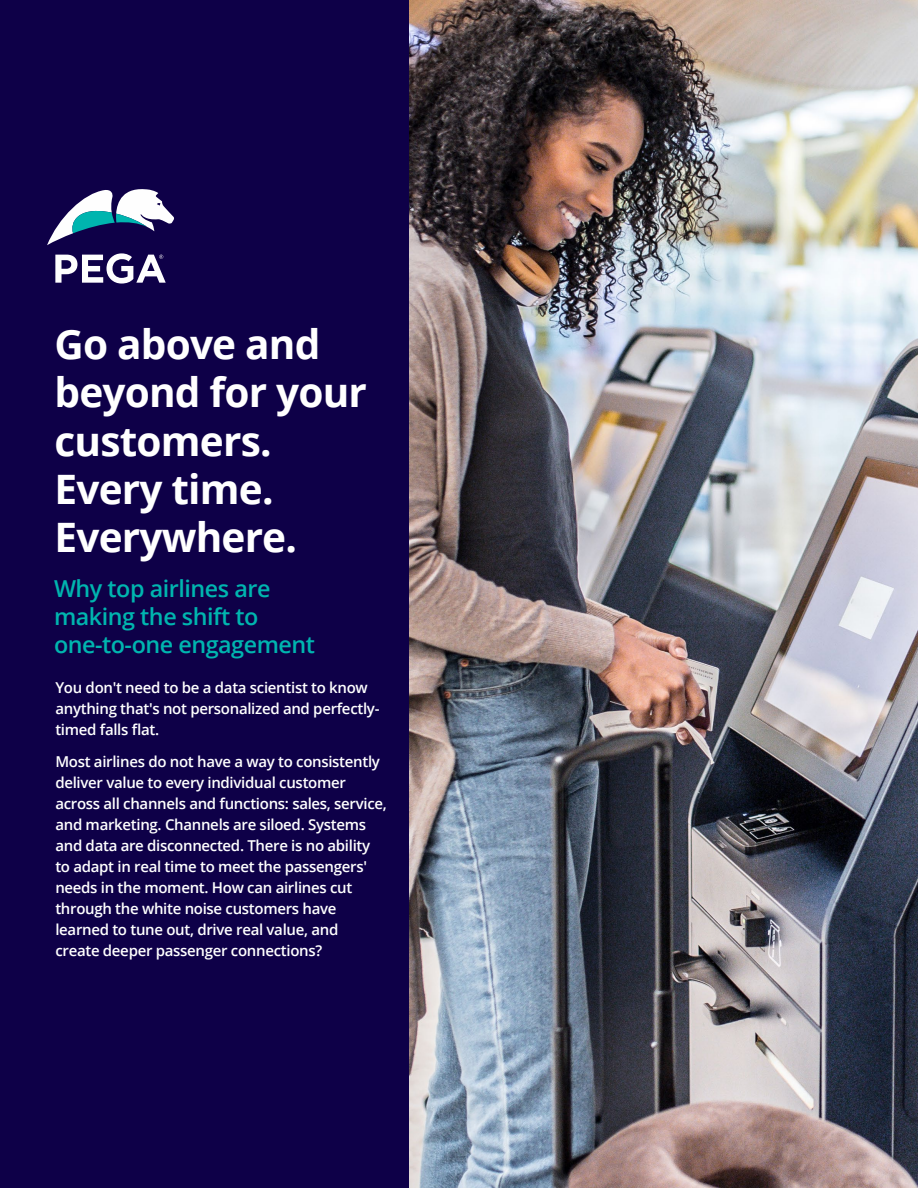
<style>
.page{position:relative;width:918px;height:1188px;background:#fff}
.page>*{position:absolute;margin:0;border:0;box-sizing:border-box;transform-origin:0 0}
.t1{font:700 40.5px/48.4px "Open Sans";letter-spacing:-.02em;color:#fff}
.t2{font:600 23.4px/28px "Open Sans";letter-spacing:-.02em;color:#00b5af}
.t3{font:600 15px/21px "Open Sans";letter-spacing:-.02em;color:#fff}
</style>
<div class="page">
<div style="left:0;top:0;width:438px;height:1188px;background:#0e0048"></div>
<svg style="left:47px;top:189px;width:127px;height:56px"></svg>
<svg style="left:55px;top:253px;width:111px;height:31px"></svg>
<img style="left:409px;top:0;width:509px;height:1188px">
<h1 class="t1" style="left:55px;top:319px;width:314px">Go above and beyond for your customers.<br>Every time.<br>Everywhere.</h1>
<h2 class="t2" style="left:54px;top:574px;width:263px">Why top airlines are making the shift to one-to-one engagement</h2>
<p class="t3" style="left:55px;top:677px;width:326px">You don't need to be a data scientist to know anything that's not personalized and perfectly&shy;timed falls flat.</p>
<p class="t3" style="left:55px;top:750px;width:333px">Most airlines do not have a way to consistently deliver value to every individual customer across all channels and functions: sales, service, and marketing. Channels are siloed. Systems and data are disconnected. There is no ability to adapt in real time to meet the passengers' needs in the moment. How can airlines cut through the white noise customers have learned to tune out, drive real value, and<br>create deeper passenger connections?</p>
</div>
